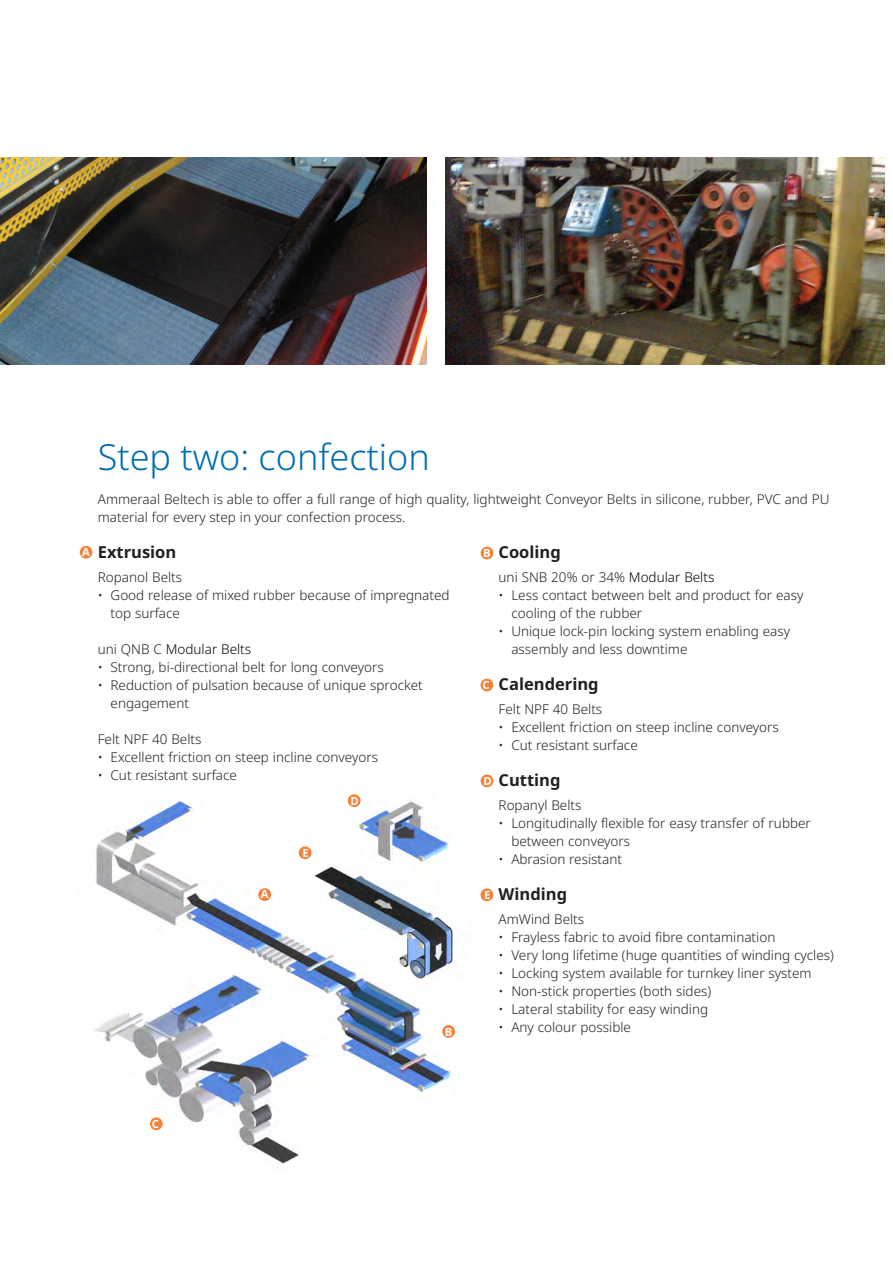
<style>
.page{position:relative;width:893px;height:1263px;background:#fff}
.page>*{position:absolute;margin:0;border:0;box-sizing:border-box;transform-origin:0 0}
.Headline{font:300 36px "Noto Sans";color:#006faf}
.times_10_pt_alm{font:700 16.5px "Noto Sans";color:#231f20}
.times_10_pt_alm-2{font:300 13.5px/18px "Noto Sans";color:#231f20}
.times_10_pt_alm-3{font:300 13.5px "Noto Sans";color:#000}
.Copytext_Fr_light__9{font:700 11.25px "Noto Sans";color:#fff}
.s1{color:#000}
.s2{color:#231f20}
</style>
<div class="page">
<img style="left:94px;top:777px;width:400px;height:387px">
<img style="left:446px;top:157px;width:438px;height:207px">
<img style="left:0;top:157px;width:426px;height:207px">
<div style="left:80px;top:546px;width:12px;height:13px;background:#f48238;border-radius:50%"></div>
<div style="left:481px;top:547px;width:12px;height:12px;background:#f48238;border-radius:50%"></div>
<div style="left:480px;top:679px;width:13px;height:12px;background:#f48238;border-radius:50%"></div>
<div style="left:481px;top:774px;width:12px;height:13px;background:#f48238;border-radius:50%"></div>
<div style="left:480px;top:888px;width:13px;height:13px;background:#f48238;border-radius:50%"></div>
<div style="left:442px;top:1025px;width:13px;height:13px;background:#f48238;border-radius:50%"></div>
<div style="left:150px;top:1117px;width:13px;height:13px;background:#f48238;border-radius:50%"></div>
<div style="left:348px;top:794px;width:13px;height:13px;background:#f48238;border-radius:50%"></div>
<div style="left:299px;top:846px;width:12px;height:13px;background:#f48238;border-radius:50%"></div>
<div style="left:258px;top:888px;width:13px;height:13px;background:#f48238;border-radius:50%"></div>
<p class="Headline" style="left:98px;top:431px;width:334px">Step two: confection</p>
<p class="times_10_pt_alm-2" style="left:98px;top:490px;width:733px">Ammeraal Beltech is able to offer a full range of high quality, lightweight Conveyor Belts in silicone, rubber, PVC and PU material for every step in your confection process.</p>
<p class="times_10_pt_alm" style="left:499px;top:541px;width:64px">Cooling</p>
<p class="times_10_pt_alm-2" style="left:499px;top:569px;width:217px">uni SNB 20% or 34% <span class="s1">Modular Belts</span></p>
<p class="times_10_pt_alm-2" style="left:511px;top:587px;width:294px;text-indent:-13px">• Less contact between belt and product for easy cooling of the rubber</p>
<p class="times_10_pt_alm-2" style="left:511px;top:623px;width:280px;text-indent:-13px">• Unique lock-pin locking system enabling easy assembly and less downtime</p>
<p class="times_10_pt_alm" style="left:499px;top:673px;width:102px">Calendering</p>
<p class="times_10_pt_alm-2" style="left:499px;top:701px;width:105px">Felt NPF 40 Belts</p>
<p class="times_10_pt_alm-2" style="left:499px;top:719px;width:282px">• Excellent friction on steep incline conveyors</p>
<p class="times_10_pt_alm-2" style="left:499px;top:737px;width:141px">• Cut resistant surface</p>
<p class="times_10_pt_alm" style="left:499px;top:769px;width:63px">Cutting</p>
<p class="times_10_pt_alm-2" style="left:499px;top:797px;width:84px">Ropanyl Belts</p>
<p class="times_10_pt_alm-2" style="left:511px;top:815px;width:301px;text-indent:-13px">• Longitudinally flexible for easy transfer of rubber between conveyors</p>
<p class="times_10_pt_alm-2" style="left:499px;top:851px;width:125px">• Abrasion resistant</p>
<p class="times_10_pt_alm" style="left:499px;top:883px;width:70px">Winding</p>
<p class="times_10_pt_alm-2" style="left:499px;top:911px;width:87px">AmWind Belts</p>
<p class="times_10_pt_alm-2" style="left:499px;top:929px;width:278px">• Frayless fabric to avoid fibre contamination</p>
<p class="times_10_pt_alm-2" style="left:499px;top:947px;width:337px">• Very long lifetime (huge quantities of winding cycles)</p>
<p class="times_10_pt_alm-2" style="left:499px;top:965px;width:315px">• Locking system available for turnkey liner system</p>
<p class="times_10_pt_alm-2" style="left:499px;top:983px;width:214px">• Non-stick properties (both sides)</p>
<p class="times_10_pt_alm-2" style="left:499px;top:1001px;width:211px">• Lateral stability for easy winding</p>
<p class="times_10_pt_alm-2" style="left:499px;top:1019px;width:134px">• Any colour possible</p>
<p class="times_10_pt_alm" style="left:98px;top:541px;width:80px">Extrusion</p>
<p class="times_10_pt_alm-2" style="left:98px;top:569px;width:86px">Ropanol Belts</p>
<p class="times_10_pt_alm-2" style="left:111px;top:587px;width:341px;text-indent:-13px">• Good release of mixed rubber because of impregnated top surface</p>
<p class="times_10_pt_alm-3" style="left:98px;top:640px;width:155px"><span class="s2">uni QNB C</span> Modular Belts</p>
<p class="times_10_pt_alm-2" style="left:98px;top:659px;width:287px">• Strong, bi-directional belt for long conveyors</p>
<p class="times_10_pt_alm-2" style="left:111px;top:677px;width:314px;text-indent:-13px">• Reduction of pulsation because of unique sprocket engagement</p>
<p class="times_10_pt_alm-2" style="left:98px;top:731px;width:105px">Felt NPF 40 Belts</p>
<p class="times_10_pt_alm-2" style="left:98px;top:749px;width:282px">• Excellent friction on steep incline conveyors</p>
<p class="times_10_pt_alm-2" style="left:98px;top:767px;width:141px">• Cut resistant surface</p>
<p class="Copytext_Fr_light__9" style="left:82px;top:544px;width:9px">A</p>
<p class="Copytext_Fr_light__9" style="left:483px;top:545px;width:9px">B</p>
<p class="Copytext_Fr_light__9" style="left:482px;top:677px;width:9px">C</p>
<p class="Copytext_Fr_light__9" style="left:483px;top:773px;width:10px">D</p>
<p class="Copytext_Fr_light__9" style="left:351px;top:793px;width:10px">D</p>
<p class="Copytext_Fr_light__9" style="left:302px;top:845px;width:8px">E</p>
<p class="Copytext_Fr_light__9" style="left:261px;top:886px;width:9px">A</p>
<p class="Copytext_Fr_light__9" style="left:484px;top:887px;width:8px">E</p>
<p class="Copytext_Fr_light__9" style="left:445px;top:1023px;width:9px">B</p>
<p class="Copytext_Fr_light__9" style="left:152px;top:1116px;width:9px">C</p>
</div>
